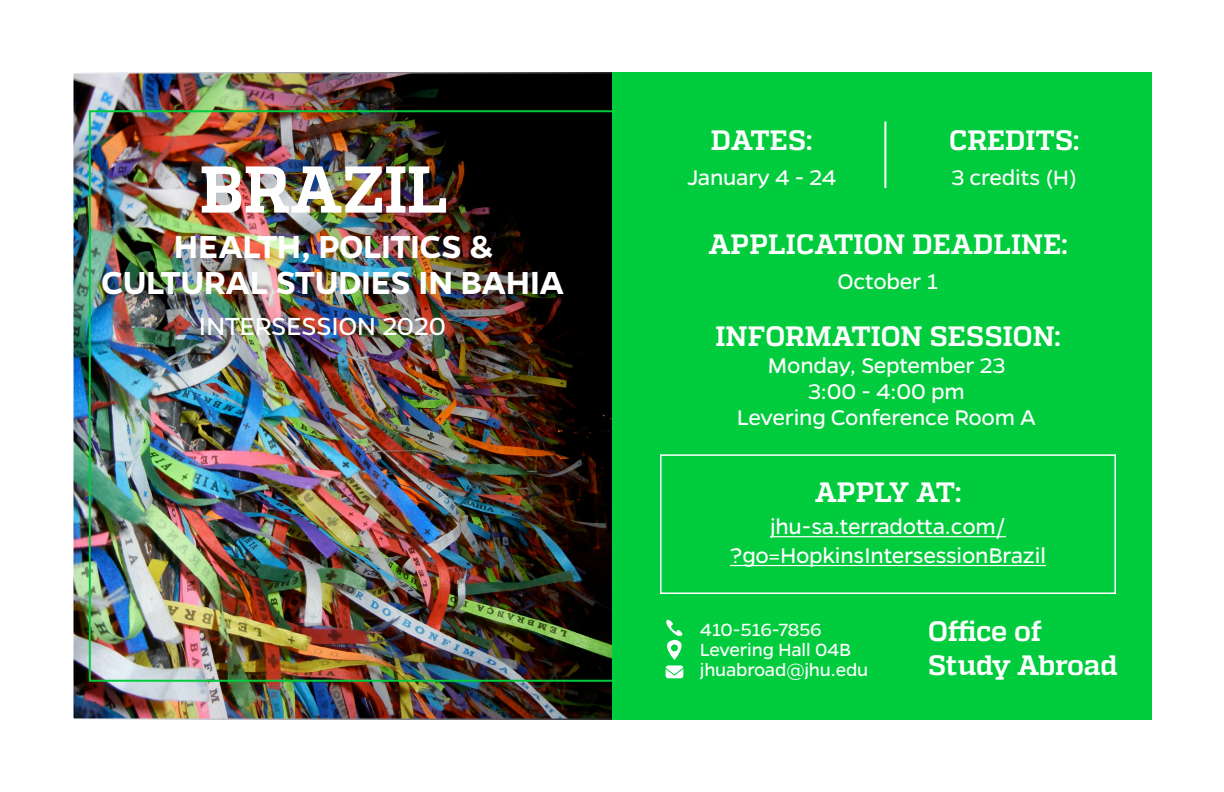
<style>
.page{position:relative;width:1224px;height:792px;background:#fff}
.page>*{position:absolute;margin:0;border:0;box-sizing:border-box;transform-origin:0 0}
.t1{font:700 66px "Quadon";letter-spacing:-.005em;color:#fff}
.t2{font:600 36px "Gentona";letter-spacing:-.015em;color:#fff}
.t3{font:700 28px "Quadon";color:#fff}
.t4{font:28px "Gentona";letter-spacing:-.015em;color:#fff}
.t5{font:24px "Gentona";letter-spacing:-.01em;color:#fff}
.t6{font:20px "Gentona";letter-spacing:-.01em;color:#fff}
.s1{font-size:23.6px}
</style>
<div class="page">
<img style="left:75px;top:75px;width:536px;height:642px">
<img style="left:82px;top:231px;width:505px;height:78px;border-radius:24px">
<img style="left:149px;top:160px;width:350px;height:66px;border-radius:24px">
<img style="left:182px;top:314px;width:282px;height:32px;border-radius:12px">
<div style="left:612px;top:72px;width:540px;height:648px;background:#00cc3d"></div>
<hr style="left:770px;top:536px;width:236px;height:1px;background:#fff">
<hr style="left:730px;top:565px;width:316px;height:1px;background:#fff">
<div style="left:660px;top:454px;width:456px;height:140px;border:2px solid #fff"></div>
<hr style="left:884px;top:121px;width:2px;height:67px;background:#fff">
<div style="left:666px;top:665px;width:17px;height:13px;background:#fff;border-radius:3px"></div>
<svg style="left:665px;top:619px;width:19px;height:57px"></svg>
<p class="t1" style="left:200px;top:151px;width:250px">BRAZIL</p>
<p class="t2" style="left:174px;top:226px;width:321px">HEALTH, POLITICS &amp;</p>
<p class="t2" style="left:101px;top:262px;width:464px">CULTURAL STUDIES IN BAHIA</p>
<p class="t4" style="left:199px;top:311px;width:249px">INTERSESSION 2020</p>
<p class="t3" style="left:711px;top:124px;width:103px">DATES:</p>
<p class="t5" style="left:687px;top:164px;width:151px">January 4 - 24</p>
<p class="t3" style="left:949px;top:124px;width:132px">CREDITS:</p>
<p class="t5" style="left:952px;top:164px;width:127px">3 credi<span class="s1">ts (H)</span></p>
<p class="t3" style="left:708px;top:228px;width:361px">APPLICATION DEADLINE:</p>
<p class="t5" style="left:838px;top:268px;width:102px">October 1</p>
<p class="t3" style="left:716px;top:320px;width:347px">INFORMATION SESSION:</p>
<p class="t5" style="left:768px;top:352px;width:239px">Monday, September 23</p>
<p class="t5" style="left:808px;top:378px;width:158px">3:00 - 4:00 pm</p>
<p class="t5" style="left:737px;top:404px;width:301px">Levering Conference Room A</p>
<p class="t3" style="left:815px;top:476px;width:148px">APPLY AT:</p>
<p class="t5" style="left:770px;top:513px;width:237px">jhu-sa.terradotta.com/</p>
<p class="t5" style="left:730px;top:542px;width:317px">?go=HopkinsIntersessionBrazil</p>
<p class="t6" style="left:700px;top:619px;width:123px">410-516-7856</p>
<p class="t6" style="left:700px;top:639px;width:153px">Levering Hall 04B</p>
<p class="t6" style="left:700px;top:659px;width:170px">jhuabroad@jhu.edu</p>
<p class="t3" style="left:928px;top:615px;width:116px">Office of</p>
<p class="t3" style="left:928px;top:649px;width:191px">Study Abroad</p>
</div>
